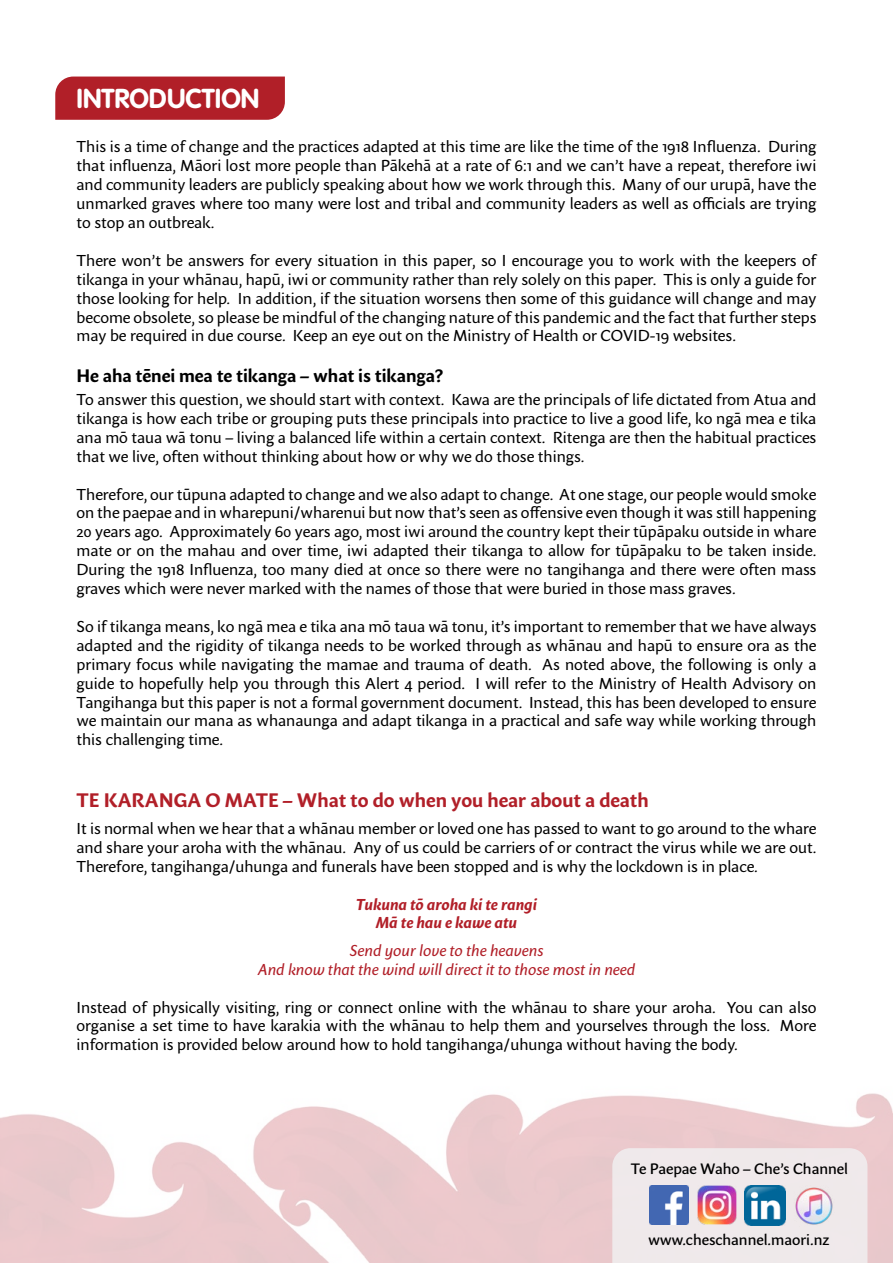
<style>
.page{position:relative;width:893px;height:1263px;background:#fff}
.page>*{position:absolute;margin:0;border:0;box-sizing:border-box;transform-origin:0 0}
.t1{font:700 27px "VAG Rounded Std";color:#fff}
.t2{font:700 19.5px "Sharik Sans";color:#b11f28}
.t3{font:700 18px "Sharik Sans";color:#000}
.t4{font:15.75px/18.9px "Sharik Sans";color:#000;text-align:justify}
.t5{font:italic 15.75px/18.9px "Sharik Sans";color:#b11f28;text-align:center}
.t6{font:italic 700 15.75px/18.9px "Sharik Sans";color:#b11f28;text-align:center}
.t7{font:500 15px "Sharik Sans";color:#000}
</style>
<div class="page">
<img style="left:0;top:1093px;width:893px;height:170px">
<div style="left:612px;top:1148px;width:255px;height:115px;background:#efe9eb"></div>
<img style="left:745px;top:1185px;width:40px;height:40px">
<img style="left:793px;top:1185px;width:41px;height:41px">
<img style="left:697px;top:1185px;width:39px;height:39px">
<img style="left:649px;top:1185px;width:39px;height:39px">
<div style="left:55px;top:77px;width:230px;height:43px;background:#b11f28"></div>
<h1 class="t1" style="left:77px;top:83px;width:184px">INTRODUCTION</h1>
<p class="t4" style="left:77px;top:137px;width:741px">This is a time of change and the practices adapted at this time are like the time of the 1918 Influenza. During that influenza, Māori lost more people than Pākehā at a rate of 6:1 and we can’t have a repeat, therefore iwi and community leaders are publicly speaking about how we work through this. Many of our urupā, have the unmarked graves where too many were lost and tribal and community leaders as well as officials are trying to stop an outbreak.</p>
<p class="t4" style="left:77px;top:250px;width:741px">There won’t be answers for every situation in this paper, so I encourage you to work with the keepers of tikanga in your whānau, hapū, iwi or community rather than rely solely on this paper. This is only a guide for those looking for help. In addition, if the situation worsens then some of this guidance will change and may become obsolete, so please be mindful of the changing nature of this pandemic and the fact that further steps may be required in due course. Keep an eye out on the Ministry of Health or COVID-19 websites.</p>
<p class="t3" style="left:77px;top:363px;width:368px">He aha tēnei mea te tikanga – what is tikanga?</p>
<p class="t4" style="left:77px;top:390px;width:741px">To answer this question, we should start with context. Kawa are the principals of life dictated from Atua and tikanga is how each tribe or grouping puts these principals into practice to live a good life, ko ngā mea e tika ana mō taua wā tonu – living a balanced life within a certain context. Ritenga are then the habitual practices that we live, often without thinking about how or why we do those things.</p>
<p class="t4" style="left:77px;top:484px;width:741px">Therefore, our tūpuna adapted to change and we also adapt to change. At one stage, our people would smoke on the paepae and in wharepuni/wharenui but now that’s seen as offensive even though it was still happening 20 years ago. Approximately 60 years ago, most iwi around the country kept their tūpāpaku outside in whare mate or on the mahau and over time, iwi adapted their tikanga to allow for tūpāpaku to be taken inside.<br>During the 1918 Influenza, too many died at once so there were no tangihanga and there were often mass graves which were never marked with the names of those that were buried in those mass graves.</p>
<p class="t4" style="left:77px;top:616px;width:741px">So if tikanga means, ko ngā mea e tika ana mō taua wā tonu, it’s important to remember that we have always adapted and the rigidity of tikanga needs to be worked through as whānau and hapū to ensure ora as the primary focus while navigating the mamae and trauma of death. As noted above, the following is only a guide to hopefully help you through this Alert 4 period. I will refer to the Ministry of Health Advisory on Tangihanga but this paper is not a formal government document. Instead, this has been developed to ensure we maintain our mana as whanaunga and adapt tikanga in a practical and safe way while working through this challenging time.</p>
<p class="t2" style="left:77px;top:786px;width:574px">TE KARANGA O MATE – What to do when you hear about a death</p>
<p class="t4" style="left:77px;top:818px;width:741px">It is normal when we hear that a whānau member or loved one has passed to want to go around to the whare and share your aroha with the whānau. Any of us could be carriers of or contract the virus while we are out.<br>Therefore, tangihanga/uhunga and funerals have been stopped and is why the lockdown is in place.</p>
<p class="t6" style="left:356px;top:894px;width:183px">Tukuna tō aroha ki te rangi<br>Mā te hau e kawe atu</p>
<p class="t5" style="left:258px;top:940px;width:379px">Send your love to the heavens<br>And know that the wind will direct it to those most in need</p>
<p class="t4" style="left:77px;top:997px;width:741px">Instead of physically visiting, ring or connect online with the whānau to share your aroha. You can also organise a set time to have karakia with the whānau to help them and yourselves through the loss. More information is provided below around how to hold tangihanga/uhunga without having the body.</p>
<p class="t7" style="left:631px;top:1158px;width:219px">Te Paepae Waho – Che’s Channel</p>
<p class="t7" style="left:648px;top:1229px;width:183px">www.cheschannel.maori.nz</p>
</div>
